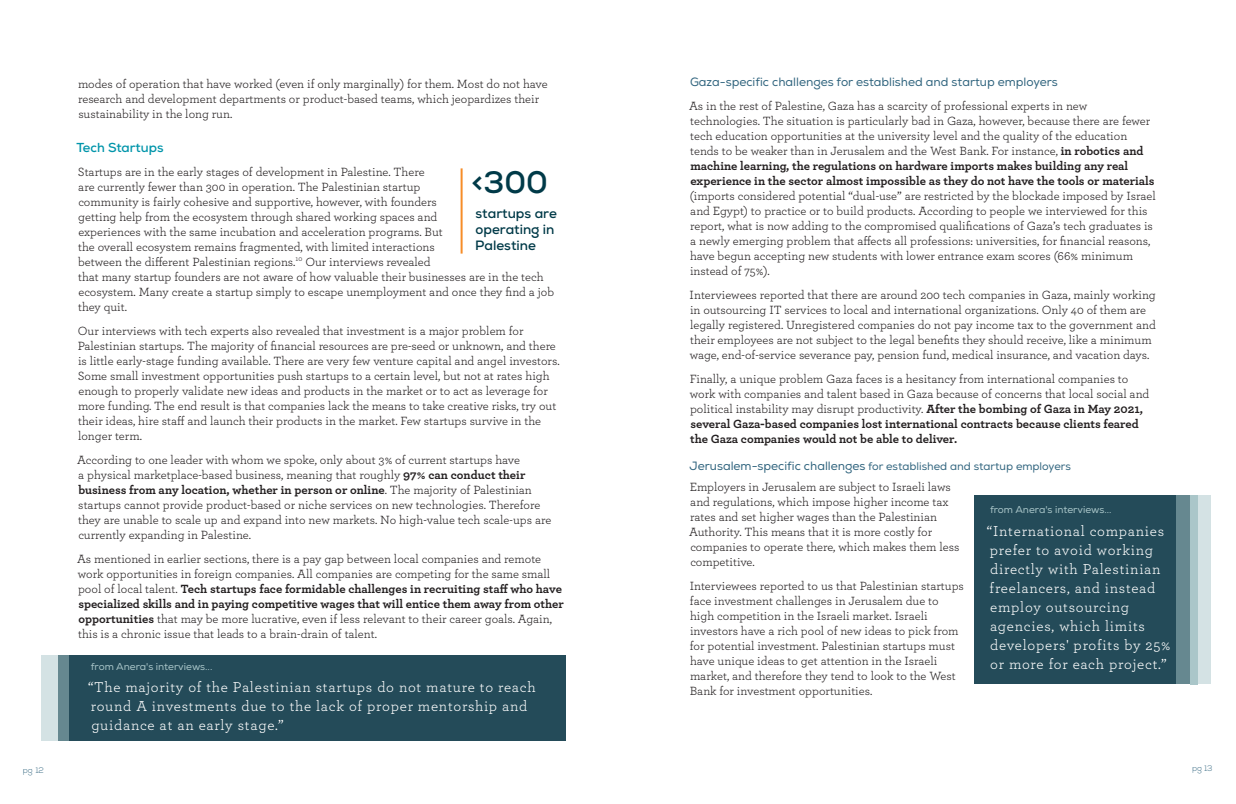
<style>
.page{position:relative;width:1236px;height:804px;background:#fff}
.page>*{position:absolute;margin:0;border:0;box-sizing:border-box;transform-origin:0 0}
.t1{font:700 31px "Nexa";color:#003a48}
.t2{font:15px/19px "Archer";letter-spacing:.05em;color:#fff}
.t3{font:700 13.5px/16.2px "Nexa";color:#003a48}
.t4{font:700 13px "Nexa";color:#0095aa}
.t5{font:12.5px/15px "Archer";color:#231f20}
.t6{font:12px "Nexa";color:#30647e}
.t7{font:11px "Nexa";color:#30647e}
.t8{font:10px "Nexa";color:#aac6c9}
.t9{font:300 8px "Nexa";color:#30647e}
.s1{font-weight:700}
.s2{font-size:12px}
</style>
<div class="page">
<div style="left:975px;top:495px;width:219px;height:189px;background:#244b59"></div>
<svg style="left:1177px;top:495px;width:34px;height:189px;background:#9db5ba"></svg>
<div style="left:1191px;top:495px;width:7px;height:189px;background:#aac6c9"></div>
<div style="left:58px;top:655px;width:508px;height:85px;background:#244b59"></div>
<svg style="left:41px;top:655px;width:28px;height:85px;background:#a8bec3"></svg>
<hr style="left:461px;top:168px;width:2px;height:86px;background:#f68d28">
<p class="t5" style="left:78px;top:76px;width:471px">modes of operation that have worked (even if only marginally) for them. Most do not have research and development departments or product-based teams, which jeopardizes their sustainability in the long run.</p>
<p class="t4" style="left:76px;top:139px;width:89px">Tech Startups</p>
<p class="t5" style="left:78px;top:163px;width:478px">Startups are in the early stages of development in Palestine. There<br>are currently fewer than 300 in operation. The Palestinian startup<br>community is fairly cohesive and supportive, however, with founders<br>getting help from the ecosystem through shared working spaces and<br>experiences with the same incubation and acceleration programs. But<br>the overall ecosystem remains fragmented, with limited interactions<br>between the different Palestinian regions.<sup>10</sup> Our interviews revealed<br>that many startup founders are not aware of how valuable their businesses are in the tech ecosystem. Many create a startup simply to escape unemployment and once they find a job they quit.</p>
<p class="t5" style="left:78px;top:322px;width:483px">Our interviews with tech experts also revealed that investment is a major problem for Palestinian startups. The majority of financial resources are pre-seed or unknown, and there is little early-stage funding available. There are very few venture capital and angel investors.<br>Some small investment opportunities push startups to a certain level, but not at rates high enough to properly validate new ideas and products in the market or to act as leverage for more funding. The end result is that companies lack the means to take creative risks, try out their ideas, hire staff and launch their products in the market. Few startups survive in the longer term.</p>
<p class="t5" style="left:77px;top:451px;width:476px">According to one leader with whom we spoke, only about 3% of current startups have<br>a physical marketplace-based business, meaning that roughly <span class="s1">97% can conduct their business from any location, whether in person or online</span>. The majority of Palestinian startups cannot provide product-based or niche services on new technologies. Therefore they are unable to scale up and expand into new markets. No high-value tech scale-ups are currently expanding in Palestine.</p>
<p class="t5" style="left:77px;top:550px;width:488px">As mentioned in earlier sections, there is a pay gap between local companies and remote work opportunities in foreign companies. All companies are competing for the same small pool of local talent. <span class="s1">Tech startups face formidable challenges in recruiting staff who have specialized skills and in paying competitive wages that will entice them away from other opportunities</span> that may be more lucrative, even if less relevant to their career goals. Again, this is a chronic issue that leads to a brain-drain of talent.</p>
<h1 class="t1" style="left:471px;top:162px;width:78px">&lt;300</h1>
<p class="t3" style="left:475px;top:205px;width:83px">startups are operating in<br>Palestine</p>
<p class="t8" style="left:91px;top:661px;width:123px">from Anera's interviews...</p>
<p class="t2" style="left:88px;top:677px;width:449px">“The majority of the Palestinian startups do not mature to reach round A investments due to the lack of proper mentorship and guidance at an early stage.”</p>
<p class="t6" style="left:690px;top:75px;width:369px">Gaza-specific challenges for established and startup employers</p>
<p class="t5" style="left:689px;top:98px;width:467px">As in the rest of Palestine, Gaza has a scarcity of professional experts in new technologies. The situation is particularly bad in Gaza, however, because there are fewer tech education opportunities at the university level and the quality of the education tends to be weaker than in Jerusalem and the West Bank. For instance, <span class="s1">in robotics and machine learning, the regulations on hardware imports makes building any real experience in the sector almost impossible as they do not have the tools or materials</span></p>
<p class="t5" style="left:690px;top:188px;width:468px">(imports considered potential “dual-use” are restricted by the blockade imposed by Israel and Egypt) to practice or to build products. According to people we interviewed for this report, what is now adding to the compromised qualifications of Gaza’s tech graduates is a newly emerging problem that affects all professions: universities, for financial reasons, have begun accepting new students with lower entrance exam scores (66% minimum instead of 75%).</p>
<p class="t5" style="left:690px;top:287px;width:468px">Interviewees reported that there are around 200 tech companies in Gaza, mainly working in outsourcing IT services to local and international organizations. Only 40 of them are legally registered. Unregistered companies do not pay income tax to the government and their employees are not subject to the legal benefits they should receive, like a minimum wage, end-of-service severance pay, pension fund, medical insurance, and vacation days.</p>
<p class="t5" style="left:690px;top:371px;width:461px">Finally, a unique problem Gaza faces is a hesitancy from international companies to work with companies and talent based in Gaza because of concerns that local social and political instability may disrupt productivity. <span class="s1">After the bombing of Gaza in May 2021, several Gaza-based companies lost international contracts because clients feared the Gaza companies would not be able to deliver.</span></p>
<p class="t7" style="left:690px;top:459px;width:383px"><span class="s2">Jerusalem-specific challenges</span> for established and startup employers</p>
<p class="t5" style="left:689px;top:479px;width:272px">Employers in Jerusalem are subject to Israeli laws and regulations, which impose higher income tax rates and set higher wages than the Palestinian Authority. This means that it is more costly for companies to operate there, which makes them less competitive.</p>
<p class="t5" style="left:690px;top:578px;width:276px">Interviewees reported to us that Palestinian startups face investment challenges in Jerusalem due to high competition in the Israeli market. Israeli investors have a rich pool of new ideas to pick from for potential investment. Palestinian startups must have unique ideas to get attention in the Israeli market, and therefore they tend to look to the West Bank for investment opportunities.</p>
<p class="t8" style="left:990px;top:504px;width:123px">from Anera's interviews...</p>
<p class="t2" style="left:987px;top:521px;width:185px">“International companies prefer to avoid working directly with Palestinian freelancers, and instead employ outsourcing agencies, which limits developers' profits by 25% or more for each project.”</p>
<p class="t9" style="left:23px;top:765px;width:23px">pg 12</p>
<p class="t9" style="left:1192px;top:764px;width:22px">pg 13</p>
</div>
